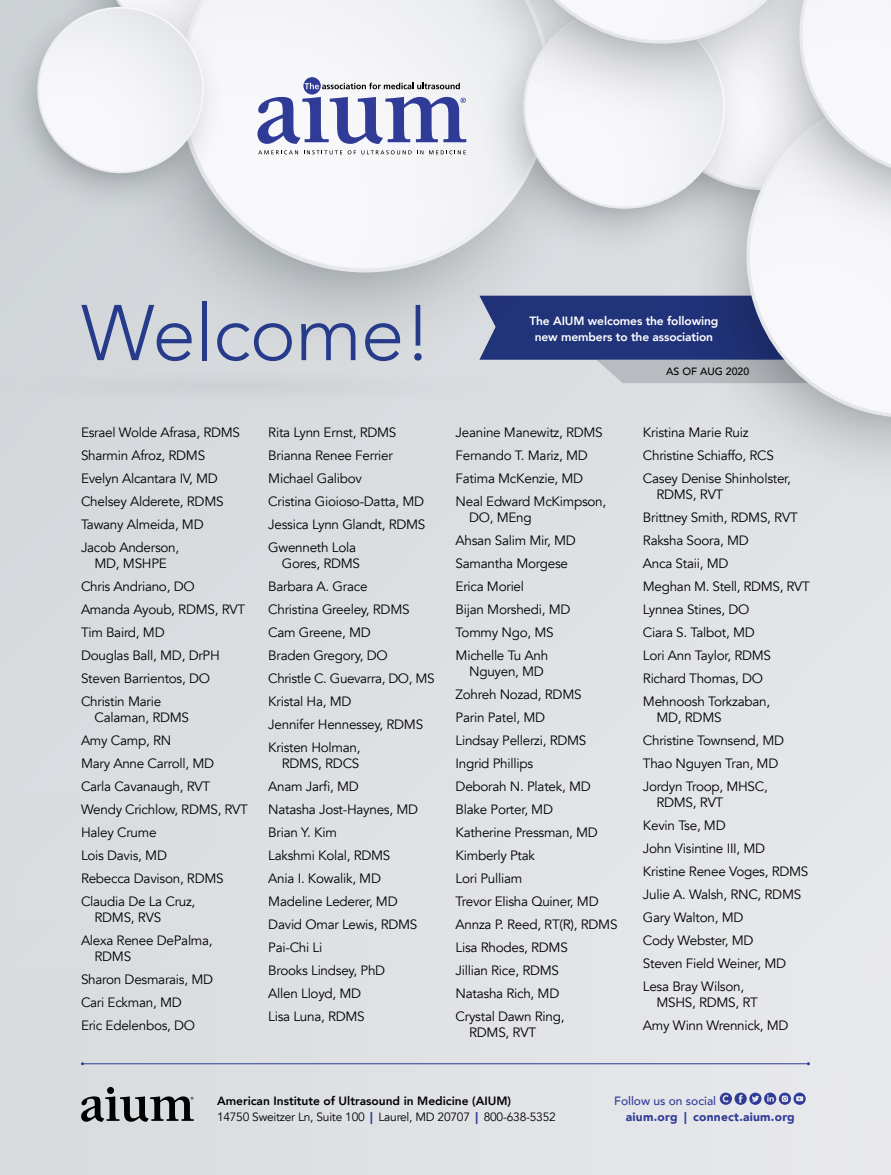
<style>
.page{position:relative;width:891px;height:1175px;background:#fff}
.page>*{position:absolute;margin:0;border:0;box-sizing:border-box;transform-origin:0 0}
.t1{font:300 78px "Avenir";letter-spacing:-.01em;color:#273b8b}
.t2{font:13.5px/23px "Avenir";letter-spacing:-.02em;color:#000}
.t3{font:12px/15.8px "Avenir";letter-spacing:-.02em;color:#000}
.t4{font:800 12px/15.8px "Avenir";letter-spacing:-.01em;color:#fff;text-align:center}
.t5{font:900 12px "Avenir";letter-spacing:.02em;color:#2f3b97}
.t6{font:500 12px "Avenir";color:#2f3b97}
.t7{font:500 10.5px "Avenir";color:#000}
.s1{font-weight:800}
.s2{font-weight:900;color:#2f3b97}
</style>
<div class="page">
<div style="left:0;top:0;width:891px;height:1174px;background:#dee0e3"></div>
<svg style="left:92px;top:254px;width:514px;height:42px"></svg>
<svg style="left:184px;top:254px;width:363px;height:14px"></svg>
<svg style="left:671px;top:263px;width:220px;height:195px"></svg>
<svg style="left:750px;top:254px;width:141px;height:160px;background:#eeeff1"></svg>
<svg style="left:476px;top:254px;width:279px;height:9px"></svg>
<svg style="left:0;top:0;width:50px;height:218px"></svg>
<div style="left:39px;top:9px;width:163px;height:162px;background:#f7f7f9;border-radius:81px"></div>
<svg style="left:0;top:296px;width:891px;height:106px"></svg>
<svg style="left:50px;top:0;width:841px;height:254px"></svg>
<svg style="left:720px;top:1092px;width:86px;height:12px"></svg>
<svg style="left:81px;top:1096px;width:113px;height:25px"></svg>
<svg style="left:107px;top:1086px;width:7px;height:7px"></svg>
<hr style="left:82px;top:1063px;width:726px;height:1px;background:#2f3b97">
<h1 class="t1" style="left:81px;top:287px;width:353px">Welcome!</h1>
<p class="t2" style="left:81px;top:421px;width:161px">Esrael Wolde Afrasa, RDMS<br>Sharmin Afroz, RDMS<br>Evelyn Alcantara IV, MD<br>Chelsey Alderete, RDMS<br>Tawany Almeida, MD<br>Jacob Anderson,</p>
<p class="t2" style="left:81px;top:552px;width:166px;text-indent:14px">MD, MSHPE<br>Chris Andriano, DO<br>Amanda Ayoub, RDMS, RVT<br>Tim Baird, MD<br>Douglas Ball, MD, DrPH<br>Steven Barrientos, DO<br>Christin Marie</p>
<p class="t2" style="left:81px;top:706px;width:169px;text-indent:14px">Calaman, RDMS<br>Amy Camp, RN<br>Mary Anne Carroll, MD<br>Carla Cavanaugh, RVT<br>Wendy Crichlow, RDMS, RVT<br>Haley Crume<br>Lois Davis, MD<br>Rebecca Davison, RDMS<br>Claudia De La Cruz,</p>
<p class="t2" style="left:81px;top:906px;width:133px;text-indent:14px">RDMS, RVS<br>Alexa Renee DePalma,</p>
<p class="t2" style="left:81px;top:945px;width:134px;text-indent:14px">RDMS<br>Sharon Desmarais, MD<br>Cari Eckman, MD<br>Eric Edelenbos, DO</p>
<p class="t2" style="left:268px;top:421px;width:159px">Rita Lynn Ernst, RDMS<br>Brianna Renee Ferrier<br>Michael Galibov<br>Cristina Gioioso-Datta, MD<br>Jessica Lynn Glandt, RDMS<br>Gwenneth Lola</p>
<p class="t2" style="left:268px;top:552px;width:168px;text-indent:14px">Gores, RDMS<br>Barbara A. Grace<br>Christina Greeley, RDMS<br>Cam Greene, MD<br>Braden Gregory, DO<br>Christle C. Guevarra, DO, MS<br>Kristal Ha, MD<br>Jennifer Hennessey, RDMS<br>Kristen Holman,</p>
<p class="t2" style="left:268px;top:752px;width:151px;text-indent:14px">RDMS, RDCS<br>Anam Jarfi, MD<br>Natasha Jost-Haynes, MD<br>Brian Y. Kim<br>Lakshmi Kolal, RDMS<br>Ania I. Kowalik, MD<br>Madeline Lederer, MD<br>David Omar Lewis, RDMS<br>Pai-Chi Li<br>Brooks Lindsey, PhD<br>Allen Lloyd, MD<br>Lisa Luna, RDMS</p>
<p class="t4" style="left:529px;top:313px;width:191px">The AIUM welcomes the following new members to the association</p>
<p class="t7" style="left:666px;top:362px;width:85px">AS OF AUG 2020</p>
<p class="t2" style="left:456px;top:421px;width:152px">Jeanine Manewitz, RDMS<br>Fernando T. Mariz, MD<br>Fatima McKenzie, MD<br>Neal Edward McKimpson,</p>
<p class="t2" style="left:456px;top:506px;width:122px;text-indent:14px">DO, MEng<br>Ahsan Salim Mir, MD<br>Samantha Morgese<br>Erica Moriel<br>Bijan Morshedi, MD<br>Tommy Ngo, MS<br>Michelle Tu Anh</p>
<p class="t2" style="left:456px;top:660px;width:163px;text-indent:14px">Nguyen, MD<br>Zohreh Nozad, RDMS<br>Parin Patel, MD<br>Lindsay Pellerzi, RDMS<br>Ingrid Phillips<br>Deborah N. Platek, MD<br>Blake Porter, MD<br>Katherine Pressman, MD<br>Kimberly Ptak<br>Lori Pulliam<br>Trevor Elisha Quiner, MD<br>Annza P. Reed, RT(R), RDMS<br>Lisa Rhodes, RDMS<br>Jillian Rice, RDMS<br>Natasha Rich, MD<br>Crystal Dawn Ring,</p>
<p class="t2" style="left:469px;top:1020px;width:68px">RDMS, RVT</p>
<p class="t2" style="left:643px;top:421px;width:150px">Kristina Marie Ruiz<br>Christine Schiaffo, RCS<br>Casey Denise Shinholster,</p>
<p class="t2" style="left:643px;top:483px;width:169px;text-indent:14px">RDMS, RVT<br>Brittney Smith, RDMS, RVT<br>Raksha Soora, MD<br>Anca Staii, MD<br>Meghan M. Stell, RDMS, RVT<br>Lynnea Stines, DO<br>Ciara S. Talbot, MD<br>Lori Ann Taylor, RDMS<br>Richard Thomas, DO<br>Mehnoosh Torkzaban,</p>
<p class="t2" style="left:643px;top:706px;width:143px;text-indent:14px">MD, RDMS<br>Christine Townsend, MD<br>Thao Nguyen Tran, MD<br>Jordyn Troop, MHSC,</p>
<p class="t2" style="left:643px;top:791px;width:167px;text-indent:14px">RDMS, RVT<br>Kevin Tse, MD<br>John Visintine III, MD<br>Kristine Renee Voges, RDMS<br>Julie A. Walsh, RNC, RDMS<br>Gary Walton, MD<br>Cody Webster, MD<br>Steven Field Weiner, MD<br>Lesa Bray Wilson,</p>
<p class="t2" style="left:643px;top:991px;width:147px;text-indent:14px">MSHS, RDMS, RT<br>Amy Winn Wrennick, MD</p>
<p class="t3" style="left:217px;top:1093px;width:340px"><span class="s1">American Institute of Ultrasound in Medicine (AIUM)<br></span>14750 Sweitzer Ln, Suite 100 <span class="s2">|</span> Laurel, MD 20707 <span class="s2">|</span> 800-638-5352</p>
<p class="t6" style="left:614px;top:1090px;width:104px">Follow us on social</p>
<p class="t5" style="left:626px;top:1106px;width:170px">aium.org | connect.aium.org</p>
</div>
